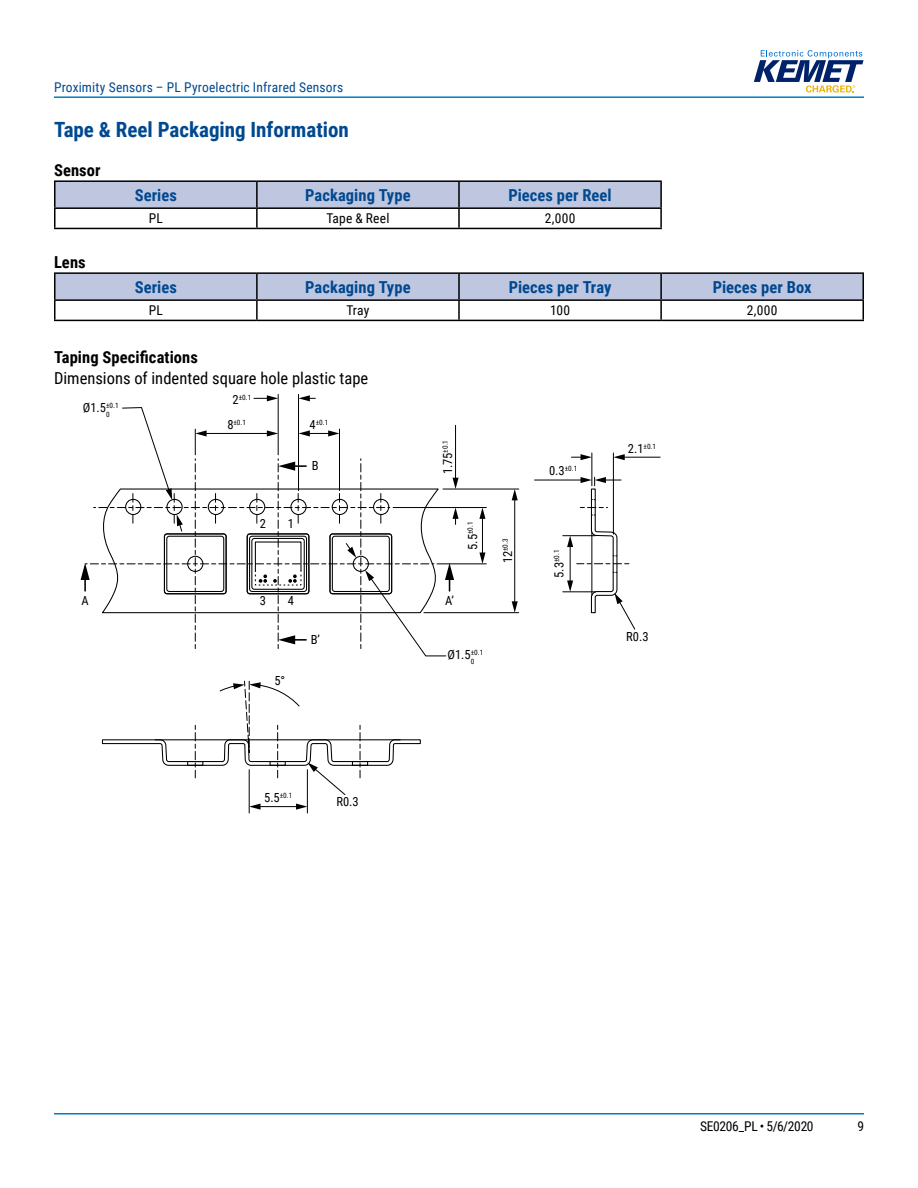
<style>
.page{position:relative;width:918px;height:1188px;background:#fff}
.page>*{position:absolute;margin:0;border:0;box-sizing:border-box;transform-origin:0 0}
.t1{font:700 21px "Roboto Condensed";color:#004990}
.t2{font:700 16.5px "Roboto Condensed";letter-spacing:.005em;color:#004990}
.t3{font:16.5px "Roboto Condensed";color:#000}
.t4{font:700 16.5px "Roboto Condensed";letter-spacing:.005em;color:#000}
.t5{font:13.5px "Roboto Condensed";letter-spacing:.015em;color:#004990}
.t6{font:13.5px "Roboto Condensed";letter-spacing:.005em;color:#000}
.t7{font:13.5px "Roboto Condensed";letter-spacing:-.025em;color:#000}
.t8{font:12.6px "Roboto Condensed";color:#000}
.t9{font:7.35px "Roboto Condensed";color:#000}
.s1{font-size:12.6px}
</style>
<div class="page">
<hr style="left:54px;top:1113px;width:810px;height:2px;background:#007dc3">
<hr style="left:54px;top:96px;width:810px;height:2px;background:#007dc3">
<svg style="left:754px;top:50px;width:110px;height:43px"></svg>
<hr style="left:54px;top:180px;width:203px;height:2px;background:#000">
<hr style="left:257px;top:180px;width:202px;height:2px;background:#000">
<hr style="left:459px;top:180px;width:203px;height:2px;background:#000">
<svg style="left:54px;top:181px;width:608px;height:47px"></svg>
<hr style="left:54px;top:228px;width:203px;height:1px;background:#000">
<hr style="left:257px;top:228px;width:202px;height:1px;background:#000">
<hr style="left:459px;top:228px;width:203px;height:1px;background:#000">
<hr style="left:54px;top:272px;width:203px;height:2px;background:#000">
<hr style="left:257px;top:272px;width:202px;height:2px;background:#000">
<hr style="left:459px;top:272px;width:202px;height:2px;background:#000">
<hr style="left:661px;top:272px;width:203px;height:2px;background:#000">
<svg style="left:54px;top:273px;width:810px;height:47px"></svg>
<hr style="left:54px;top:320px;width:203px;height:1px;background:#000">
<hr style="left:257px;top:320px;width:202px;height:1px;background:#000">
<hr style="left:459px;top:320px;width:202px;height:1px;background:#000">
<hr style="left:661px;top:320px;width:203px;height:1px;background:#000">
<hr style="left:278px;top:394px;width:1px;height:61px;background:#000">
<hr style="left:298px;top:394px;width:1px;height:97px;background:#000">
<hr style="left:437px;top:564px;width:49px;height:1px;background:#000">
<hr style="left:393px;top:507px;width:93px;height:1px;background:#000">
<hr style="left:443px;top:489px;width:76px;height:1px;background:#000">
<hr style="left:424px;top:612px;width:95px;height:1px;background:#000">
<hr style="left:514px;top:498px;width:1px;height:105px;background:#000">
<svg style="left:512px;top:601px;width:6px;height:12px"></svg>
<svg style="left:512px;top:489px;width:6px;height:11px"></svg>
<hr style="left:482px;top:517px;width:1px;height:38px;background:#000">
<svg style="left:479px;top:508px;width:7px;height:11px"></svg>
<svg style="left:479px;top:553px;width:7px;height:11px"></svg>
<hr style="left:258px;top:806px;width:40px;height:1px;background:#000">
<svg style="left:296px;top:804px;width:11px;height:6px"></svg>
<svg style="left:250px;top:804px;width:11px;height:6px"></svg>
<hr style="left:535px;top:480px;width:48px;height:1px;background:#000">
<hr style="left:623px;top:457px;width:37px;height:1px;background:#000">
<svg style="left:614px;top:454px;width:11px;height:6px"></svg>
<svg style="left:571px;top:454px;width:21px;height:6px"></svg>
<svg style="left:299px;top:395px;width:16px;height:6px"></svg>
<svg style="left:254px;top:395px;width:24px;height:6px"></svg>
<svg style="left:81px;top:407px;width:378px;height:249px"></svg>
<hr style="left:563px;top:535px;width:33px;height:1px;background:#000">
<hr style="left:563px;top:592px;width:33px;height:1px;background:#000">
<hr style="left:592px;top:453px;width:1px;height:33px;background:#000">
<hr style="left:613px;top:453px;width:1px;height:81px;background:#000">
<svg style="left:567px;top:477px;width:69px;height:153px"></svg>
<hr style="left:249px;top:770px;width:1px;height:43px;background:#000">
<hr style="left:307px;top:770px;width:1px;height:43px;background:#000">
<svg style="left:101px;top:681px;width:320px;height:114px"></svg>
<p class="t5" style="left:54px;top:78px;width:291px">Proximity Sensors – PL Pyroelectric Infrared Sensors</p>
<p class="t1" style="left:54px;top:115px;width:296px">Tape &amp; Reel Packaging Information</p>
<p class="t4" style="left:54px;top:159px;width:48px">Sensor</p>
<p class="t2" style="left:135px;top:183px;width:44px">Series</p>
<p class="t2" style="left:305px;top:183px;width:107px">Packaging Type</p>
<p class="t2" style="left:508px;top:183px;width:105px">Pieces per Reel</p>
<p class="t6" style="left:149px;top:209px;width:16px">PL</p>
<p class="t6" style="left:326px;top:209px;width:65px">Tape &amp; Reel</p>
<p class="t6" style="left:545px;top:209px;width:32px">2,000</p>
<p class="t4" style="left:54px;top:251px;width:33px">Lens</p>
<p class="t2" style="left:135px;top:275px;width:44px">Series</p>
<p class="t2" style="left:305px;top:275px;width:107px">Packaging Type</p>
<p class="t2" style="left:509px;top:275px;width:104px">Pieces per Tray</p>
<p class="t2" style="left:713px;top:275px;width:100px">Pieces per Box</p>
<p class="t6" style="left:149px;top:301px;width:16px">PL</p>
<p class="t6" style="left:347px;top:301px;width:24px">Tray</p>
<p class="t6" style="left:550px;top:301px;width:21px">100</p>
<p class="t6" style="left:747px;top:301px;width:32px">2,000</p>
<p class="t4" style="left:54px;top:346px;width:145px">Taping Specifications</p>
<p class="t3" style="left:54px;top:367px;width:316px">Dimensions of indented square hole plastic tape</p>
<p class="t8" style="left:83px;top:399px;width:37px">Ø1.5<sup>±0.1</sup></p>
<p class="t9" style="left:106px;top:409px;width:5px">0</p>
<p class="t8" style="left:82px;top:592px;width:9px">A</p>
<p class="t9" style="left:233px;top:392px;width:20px"><span class="s1">2</span>±0.1</p>
<p class="t9" style="left:227px;top:417px;width:20px"><span class="s1">8</span>±0.1</p>
<p class="t9" style="left:310px;top:417px;width:20px"><span class="s1">4</span>±0.1</p>
<p class="t8" style="left:312px;top:456px;width:8px">B</p>
<p class="t8" style="left:439px;top:474px;width:36px;rotate:-90deg">1.75<sup>±0.1</sup></p>
<p class="t9" style="left:549px;top:463px;width:30px"><span class="s1">0.3</span>±0.1</p>
<p class="t9" style="left:628px;top:441px;width:30px"><span class="s1">2.1</span>±0.1</p>
<p class="t8" style="left:260px;top:515px;width:8px">2</p>
<p class="t8" style="left:260px;top:592px;width:8px">3</p>
<p class="t8" style="left:288px;top:515px;width:8px">1</p>
<p class="t9" style="left:465px;top:550px;width:30px;rotate:-90deg"><span class="s1">5.5</span>±0.1</p>
<p class="t9" style="left:500px;top:551px;width:14px;rotate:-90deg">±0.3</p>
<p class="t8" style="left:499px;top:563px;width:14px;rotate:-90deg">12</p>
<p class="t9" style="left:552px;top:562px;width:14px;rotate:-90deg">±0.1</p>
<p class="t8" style="left:550px;top:578px;width:17px;rotate:-90deg">5.3</p>
<p class="t8" style="left:288px;top:592px;width:8px">4</p>
<p class="t8" style="left:445px;top:592px;width:10px">A’</p>
<p class="t8" style="left:311px;top:630px;width:11px">B’</p>
<p class="t8" style="left:626px;top:628px;width:24px">R0.3</p>
<p class="t8" style="left:274px;top:671px;width:12px">5°</p>
<p class="t8" style="left:447px;top:646px;width:37px">Ø1.5<sup>±0.1</sup></p>
<p class="t9" style="left:471px;top:656px;width:5px">0</p>
<p class="t9" style="left:264px;top:790px;width:30px"><span class="s1">5.5</span>±0.1</p>
<p class="t8" style="left:336px;top:793px;width:24px">R0.3</p>
<p class="t7" style="left:700px;top:1116px;width:115px">SE0206_PL • 5/6/2020</p>
<p class="t6" style="left:857px;top:1116px;width:8px">9</p>
</div>
